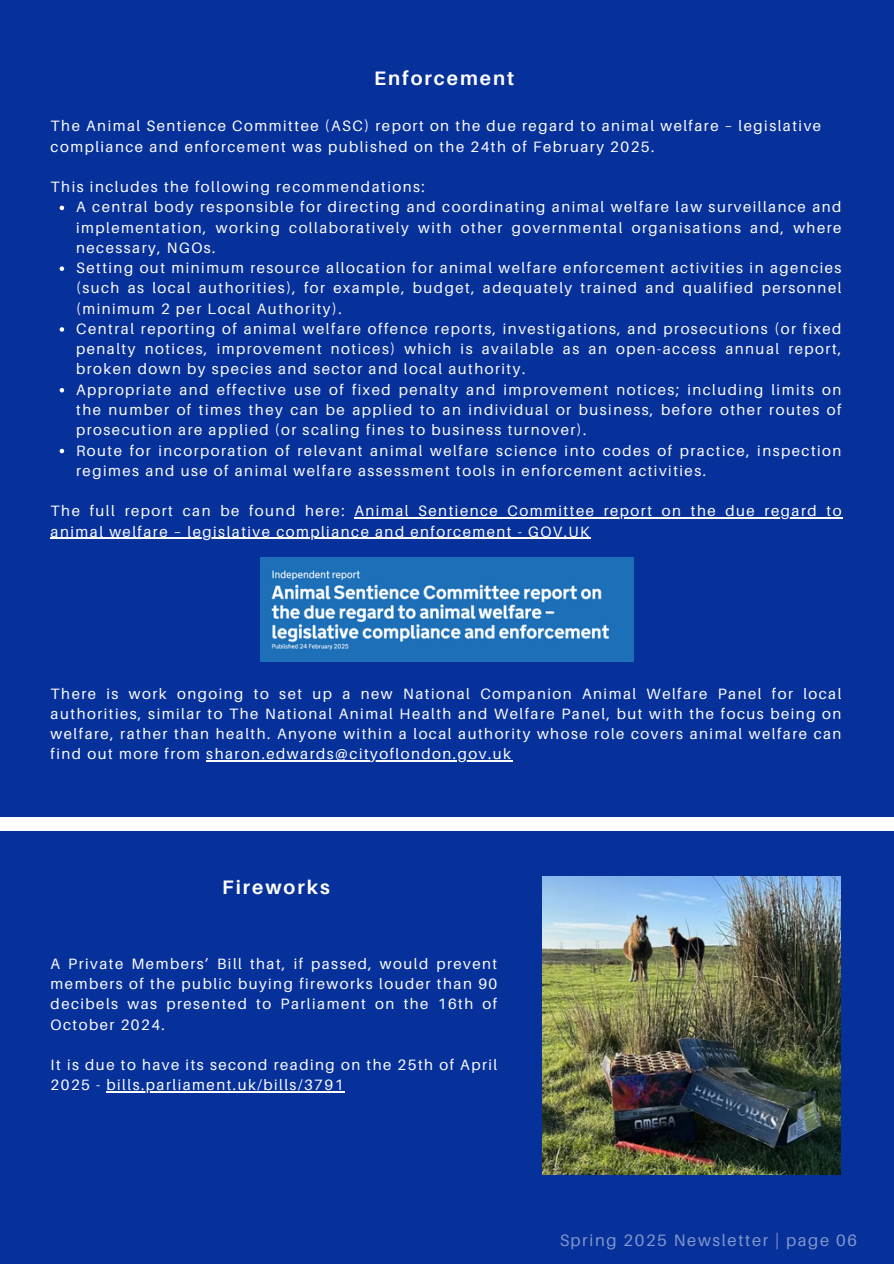
<style>
.page{position:relative;width:894px;height:1264px;background:#fff}
.page>*{position:absolute;margin:0;border:0;box-sizing:border-box;transform-origin:0 0}
.t1{font:700 19.5px "Aileron";letter-spacing:.1em;color:#fff}
.t2{font:16.5px "Aileron";letter-spacing:.1em;color:#fff}
.t3{font:15px/20.2px "Aileron";letter-spacing:.1em;color:#fff;text-align:justify}
</style>
<div class="page">
<div style="left:0;top:1219px;width:893px;height:44px;background:#07319a"></div>
<div style="left:0;top:0;width:893px;height:1218px;background:#07319a"></div>
<img style="left:542px;top:876px;width:298px;height:298px">
<svg style="left:60px;top:206px;width:4px;height:4px"></svg>
<svg style="left:60px;top:266px;width:4px;height:5px"></svg>
<svg style="left:60px;top:327px;width:4px;height:5px"></svg>
<svg style="left:60px;top:388px;width:4px;height:4px"></svg>
<svg style="left:60px;top:449px;width:4px;height:4px"></svg>
<hr style="left:354px;top:517px;width:488px;height:1px;background:#fff">
<hr style="left:51px;top:537px;width:539px;height:2px;background:#fff">
<hr style="left:206px;top:760px;width:306px;height:1px;background:#fff">
<div style="left:0;top:817px;width:893px;height:13px;background:#fff"></div>
<img style="left:260px;top:558px;width:373px;height:103px">
<hr style="left:106px;top:1091px;width:239px;height:1px;background:#fff">
<h1 class="t1" style="left:374px;top:66px;width:141px">Enforcement</h1>
<h1 class="t3" style="left:51px;top:116px;width:771px">The Animal Sentience Committee (ASC) report on the due regard to animal welfare – legislative</h1>
<p class="t3" style="left:51px;top:136px;width:605px">compliance and enforcement was published on the 24th of February 2025.</p>
<p class="t3" style="left:51px;top:176px;width:375px">This includes the following recommendations:</p>
<p class="t3" style="left:76px;top:197px;width:766px">A central body responsible for directing and coordinating animal welfare law surveillance and implementation, working collaboratively with other governmental organisations and, where necessary, NGOs.</p>
<p class="t3" style="left:76px;top:257px;width:766px">Setting out minimum resource allocation for animal welfare enforcement activities in agencies (such as local authorities), for example, budget, adequately trained and qualified personnel (minimum 2 per Local Authority).</p>
<p class="t3" style="left:76px;top:318px;width:766px">Central reporting of animal welfare offence reports, investigations, and prosecutions (or fixed penalty notices, improvement notices) which is available as an open-access annual report, broken down by species and sector and local authority.</p>
<p class="t3" style="left:76px;top:379px;width:766px">Appropriate and effective use of fixed penalty and improvement notices; including limits on the number of times they can be applied to an individual or business, before other routes of prosecution are applied (or scaling fines to business turnover).</p>
<p class="t3" style="left:76px;top:440px;width:766px">Route for incorporation of relevant animal welfare science into codes of practice, inspection regimes and use of animal welfare assessment tools in enforcement activities.</p>
<p class="t3" style="left:51px;top:500px;width:295px">The full report can be found here:</p>
<p class="t3" style="left:354px;top:500px;width:488px">Animal Sentience Committee report on the due regard to</p>
<p class="t3" style="left:51px;top:521px;width:540px">animal welfare – legislative compliance and enforcement - GOV.UK</p>
<p class="t3" style="left:51px;top:683px;width:792px">There is work ongoing to set up a new National Companion Animal Welfare Panel for local authorities, similar to The National Animal Health and Welfare Panel, but with the focus being on</p>
<p class="t3" style="left:51px;top:723px;width:792px">welfare, rather than health. Anyone within a local authority whose role covers animal welfare can find out more from sharon.edwards@cityoflondon.gov.uk</p>
<p class="t1" style="left:222px;top:875px;width:109px">Fireworks</p>
<p class="t3" style="left:51px;top:953px;width:448px">A Private Members’ Bill that, if passed, would prevent members of the public buying fireworks louder than 90 decibels was presented to Parliament on the 16th of October 2024.</p>
<p class="t3" style="left:51px;top:1054px;width:448px">It is due to have its second reading on the 25th of April<br>2025 - bills.parliament.uk/bills/3791</p>
<p class="t2" style="left:559px;top:1230px;width:299px">Spring 2025 Newsletter | page 06</p>
</div>
